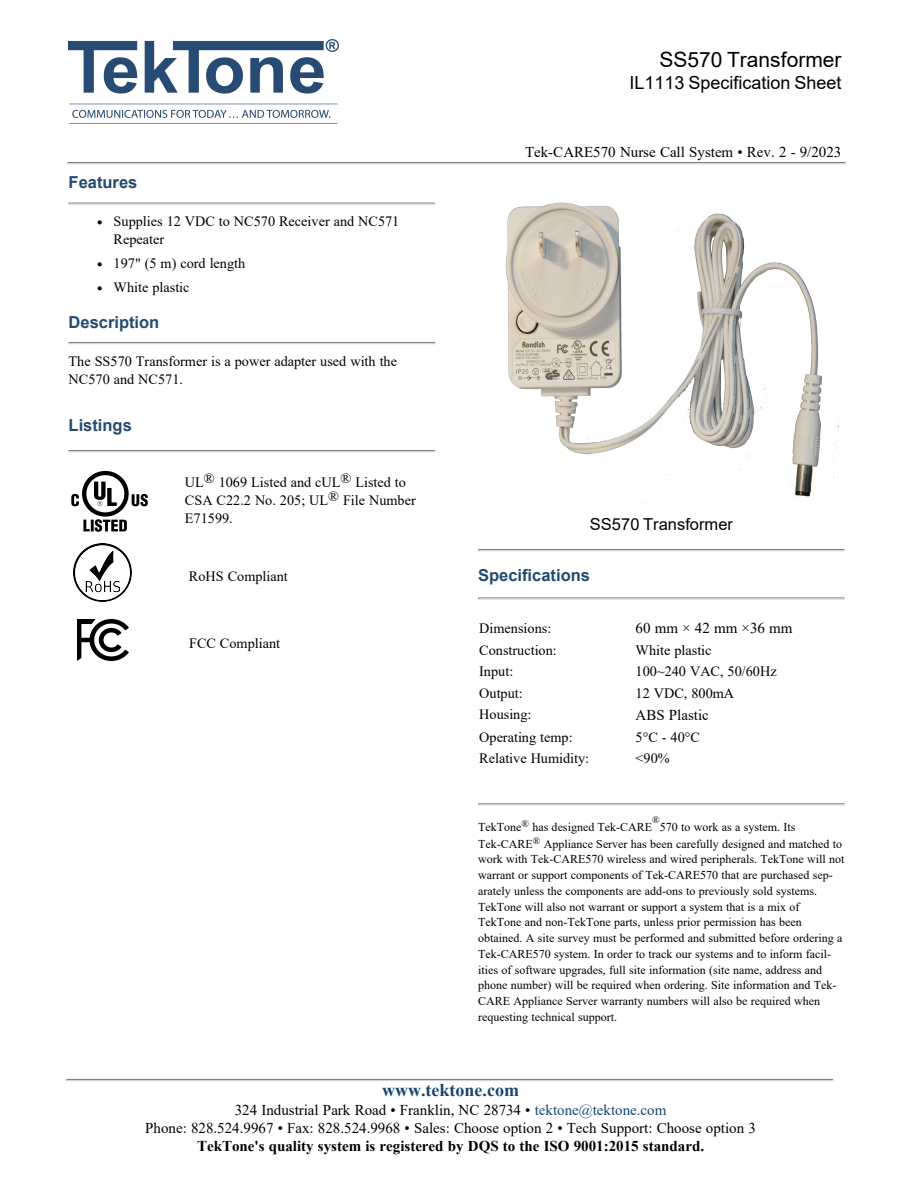
<style>
.page{position:relative;width:918px;height:1188px;background:#fff}
.page>*{position:absolute;margin:0;border:0;box-sizing:border-box;transform-origin:0 0}
.t1{font:21px "Arial";color:#000}
.t2{font:18px "Arial";color:#000}
.t3{font:700 18px "Times New Roman";color:#17466e}
.t4{font:700 16.5px "Arial";color:#234b70}
.t5{font:16.5px "Arial";color:#000}
.t6{font:15px/18px "Times New Roman";color:#000;text-align:center}
.t7{font:700 15px "Times New Roman";color:#000}
.t8{font:14.25px/18px "Times New Roman";color:#000}
.t9{font:12px/15.8px "Times New Roman";color:#000}
.t10{font:9.9px "Times New Roman";color:#000}
.s1{color:#17466e}
</style>
<div class="page">
<img style="left:71px;top:471px;width:77px;height:61px">
<img style="left:73px;top:543px;width:59px;height:59px">
<img style="left:78px;top:620px;width:50px;height:40px">
<img style="left:505px;top:195px;width:332px;height:309px">
<svg style="left:69px;top:202px;width:366px;height:3px"></svg>
<svg style="left:69px;top:342px;width:366px;height:2px"></svg>
<svg style="left:69px;top:450px;width:366px;height:2px"></svg>
<svg style="left:478px;top:549px;width:367px;height:2px"></svg>
<svg style="left:478px;top:597px;width:367px;height:3px"></svg>
<svg style="left:478px;top:803px;width:367px;height:3px"></svg>
<img style="left:69px;top:39px;width:270px;height:85px">
<svg style="left:68px;top:162px;width:778px;height:2px;background:#ababab"></svg>
<svg style="left:66px;top:1079px;width:768px;height:2px;background:#a9a9a9"></svg>
<h1 class="t1" style="left:659px;top:52px;width:184px">SS570 Transformer</h1>
<h2 class="t2" style="left:629px;top:76px;width:214px">IL1113 Specification Sheet</h2>
<h3 class="t4" style="left:69px;top:176px;width:70px">Features</h3>
<p class="t8" style="left:114px;top:214px;width:287px;text-indent:-17px">● Supplies 12 VDC to NC570 Receiver and NC571<br>Repeater</p>
<p class="t8" style="left:97px;top:256px;width:150px">● 197" (5 m) cord length</p>
<p class="t8" style="left:97px;top:279px;width:94px">● White plastic</p>
<h3 class="t4" style="left:69px;top:316px;width:92px">Description</h3>
<p class="t8" style="left:69px;top:354px;width:330px">The SS570 Transformer is a power adapter used with the<br>NC570 and NC571.</p>
<h3 class="t4" style="left:69px;top:419px;width:65px">Listings</h3>
<p class="t8" style="left:185px;top:475px;width:232px">UL® 1069 Listed and cUL® Listed to<br>CSA C22.2 No. 205; UL® File Number<br>E71599.</p>
<p class="t8" style="left:189px;top:568px;width:100px">RoHS Compliant</p>
<p class="t8" style="left:189px;top:636px;width:93px">FCC Compliant</p>
<p class="t6" style="left:525px;top:145px;width:318px">Tek-CARE570 Nurse Call System • Rev. 2 - 9/2023</p>
<h3 class="t5" style="left:590px;top:518px;width:145px">SS570 Transformer</h3>
<h3 class="t4" style="left:478px;top:569px;width:113px">Specifications</h3>
<p class="t8" style="left:479px;top:620px;width:74px">Dimensions:</p>
<p class="t6" style="left:636px;top:621px;width:158px">60 mm × 42 mm ×36 mm</p>
<p class="t8" style="left:479px;top:643px;width:79px">Construction:</p>
<p class="t8" style="left:636px;top:643px;width:77px">White plastic</p>
<p class="t8" style="left:479px;top:664px;width:36px">Input:</p>
<p class="t8" style="left:636px;top:664px;width:143px">100~240 VAC, 50/60Hz</p>
<p class="t8" style="left:479px;top:685px;width:45px">Output:</p>
<p class="t8" style="left:636px;top:685px;width:100px">12 VDC, 800mA</p>
<p class="t8" style="left:479px;top:707px;width:54px">Housing:</p>
<p class="t6" style="left:636px;top:707px;width:75px">ABS Plastic</p>
<p class="t8" style="left:479px;top:729px;width:95px">Operating temp:</p>
<p class="t8" style="left:636px;top:729px;width:66px">5°C - 40°C</p>
<p class="t8" style="left:479px;top:751px;width:112px">Relative Humidity:</p>
<p class="t8" style="left:636px;top:751px;width:36px">&lt;90%</p>
<p class="t10" style="left:652px;top:816px;width:9px">®</p>
<p class="t9" style="left:478px;top:820px;width:366px;line-height:16.8px;text-indent:182px">570 to work as a system. Its<br>Tek-CARE<sup>®</sup> Appliance Server has been carefully designed and matched to</p>
<p class="t9" style="left:478px;top:853px;width:368px">work with Tek-CARE570 wireless and wired peripherals. TekTone will not warrant or support components of Tek-CARE570 that are purchased sep&shy;arately unless the components are add-ons to previously sold systems.<br>TekTone will also not warrant or support a system that is a mix of TekTone and non-TekTone parts, unless prior permission has been obtained. A site survey must be performed and submitted before ordering a Tek-CARE570 system. In order to track our systems and to inform facil&shy;ities of software upgrades, full site information (site name, address and phone number) will be required when ordering. Site information and Tek-CARE Appliance Server warranty numbers will also be required when requesting technical support.</p>
<p class="t9" style="left:478px;top:820px;width:176px">TekTone<sup>®</sup> has designed Tek-CARE</p>
<h2 class="t3" style="left:382px;top:1084px;width:138px">www.tektone.com</h2>
<p class="t6" style="left:145px;top:1102px;width:612px">324 Industrial Park Road • Franklin, NC 28734 • <span class="s1">tektone@tektone.com<br></span>Phone: 828.524.9967 • Fax: 828.524.9968 • Sales: Choose option 2 • Tech Support: Choose option 3</p>
<p class="t7" style="left:197px;top:1141px;width:509px">TekTone's quality system is registered by DQS to the ISO 9001:2015 standard.</p>
</div>
